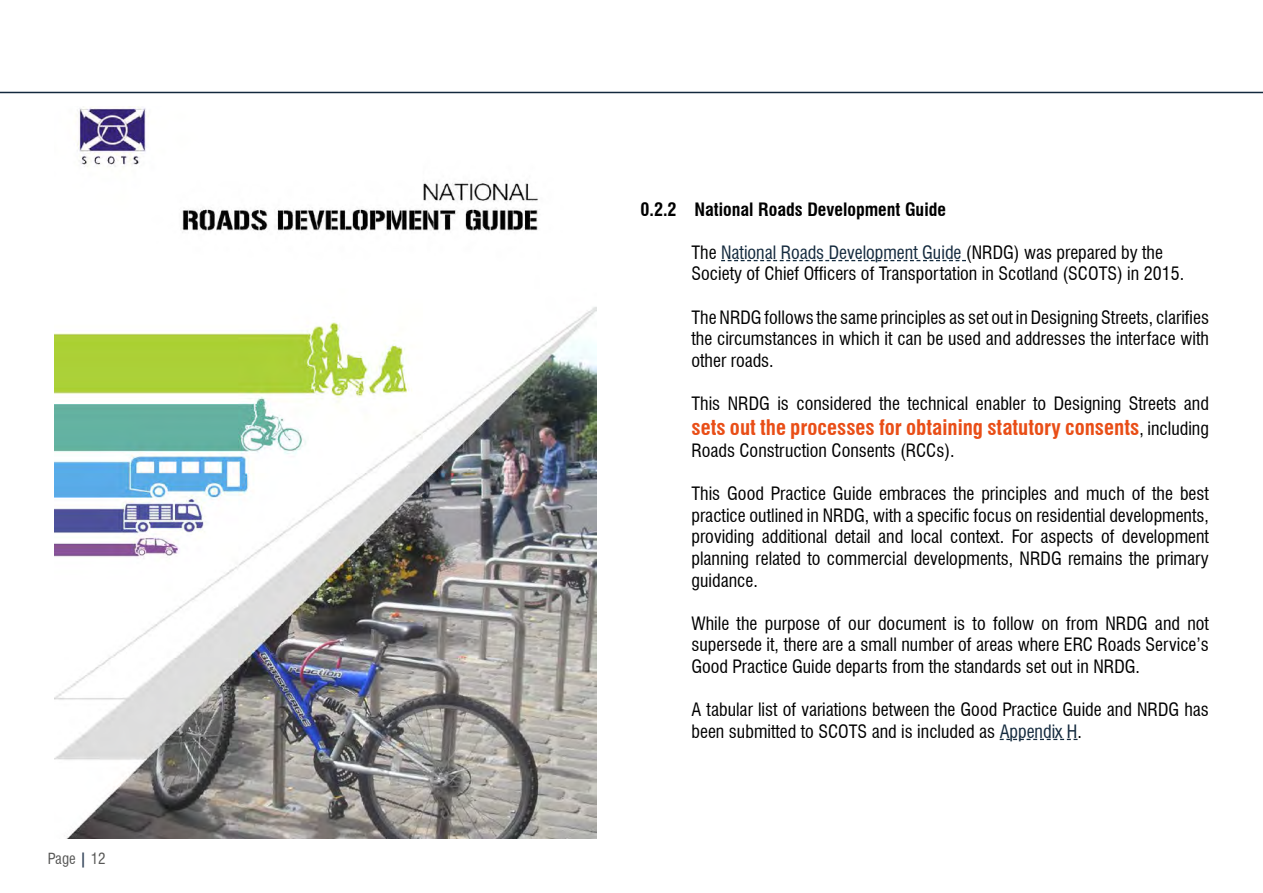
<style>
.page{position:relative;width:1263px;height:893px;background:#fff}
.page>*{position:absolute;margin:0;border:0;box-sizing:border-box;transform-origin:0 0}
.t1{font:700 condensed 21px "Swiss 721 BT";color:#e94e17}
.t2{font:condensed 18px/21.6px "Swiss 721 BT";color:#000;text-align:justify}
.t3{font:700 condensed 18px "Swiss 721 BT";color:#000}
.t4{font:condensed 15px "Swiss 721 BT";color:#575756}
.s1{font-weight:700;color:#37475c}
.s2{color:#13293d}
.s3{font-weight:400;font-size:18px;color:#000}
</style>
<div class="page">
<hr style="left:0;top:92px;width:1263px;height:1px;background:#13293d">
<svg style="left:721px;top:260px;width:245px;height:1px"></svg>
<svg style="left:1000px;top:739px;width:77px;height:1px"></svg>
<img style="left:54px;top:106px;width:542px;height:733px">
<p class="t4" style="left:48px;top:849px;width:59px">Page <span class="s1">|</span> 12</p>
<p class="t3" style="left:640px;top:198px;width:307px">0.2.2 National Roads Development Guide</p>
<p class="t2" style="left:691px;top:242px;width:494px">The <span class="s2">National Roads Development Guide</span> (NRDG) was prepared by the<br>Society of Chief Officers of Transportation in Scotland (SCOTS) in 2015.</p>
<p class="t2" style="left:691px;top:306px;width:519px">The NRDG follows the same principles as set out in Designing Streets, clarifies the circumstances in which it can be used and addresses the interface with other roads.</p>
<p class="t2" style="left:691px;top:393px;width:519px">This NRDG is considered the technical enabler to Designing Streets and</p>
<p class="t1" style="left:691px;top:415px;width:519px">sets out the processes for obtaining statutory consents<span class="s3">, including</span></p>
<p class="t2" style="left:691px;top:440px;width:265px">Roads Construction Consents (RCCs).</p>
<p class="t2" style="left:691px;top:483px;width:519px">This Good Practice Guide embraces the principles and much of the best practice outlined in NRDG, with a specific focus on residential developments, providing additional detail and local context. For aspects of development planning related to commercial developments, NRDG remains the primary guidance.</p>
<p class="t2" style="left:691px;top:612px;width:519px">While the purpose of our document is to follow on from NRDG and not supersede it, there are a small number of areas where ERC Roads Service’s Good Practice Guide departs from the standards set out in NRDG.</p>
<p class="t2" style="left:691px;top:699px;width:519px">A tabular list of variations between the Good Practice Guide and NRDG has been submitted to SCOTS and is included as <span class="s2">Appendix H</span>.</p>
</div>
